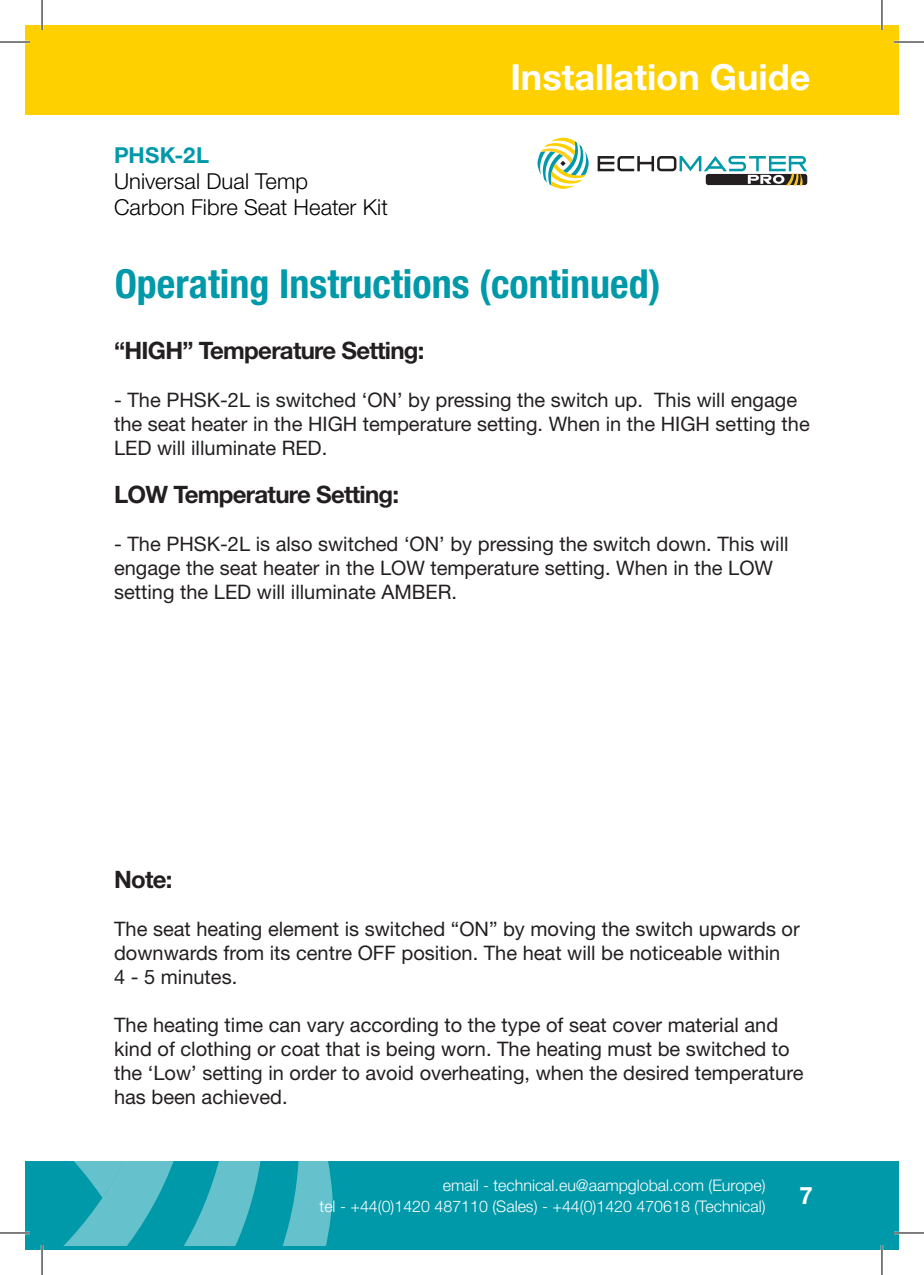
<style>
.page{position:relative;width:924px;height:1275px;background:#fff}
.page>*{position:absolute;margin:0;border:0;box-sizing:border-box;transform-origin:0 0}
.t1{font:700 condensed 40px "Helvetica Neue LT Std";color:#0099a9}
.t2{font:700 36px "Helvetica Neue LT Std";color:#fff}
.t3{font:700 24px "Helvetica Neue LT Std";letter-spacing:-.03em;color:#231f20}
.t4{font:700 24px "Helvetica Neue LT Std";color:#fff}
.t5{font:300 22px/26.4px "Helvetica Neue LT Std";letter-spacing:.005em;color:#000}
.t6{font:700 22px "Helvetica Neue LT Std";letter-spacing:.01em;color:#0099a9}
.t7{font:20px/24px "Helvetica Neue LT Std";color:#231f20}
.t8{font:300 16px/21.6px "Helvetica Neue LT Std";color:#fff;text-align:right}
</style>
<div class="page">
<div style="left:25px;top:1161px;width:873px;height:89px;background:#0099a9"></div>
<div style="left:25px;top:25px;width:873px;height:89px;background:#ffd000"></div>
<svg style="left:537px;top:138px;width:51px;height:51px"></svg>
<svg style="left:704px;top:173px;width:103px;height:13px"></svg>
<svg style="left:597px;top:156px;width:209px;height:29px"></svg>
<svg style="left:25px;top:1161px;width:307px;height:84px"></svg>
<hr style="left:0;top:41px;width:30px;height:2px;background:#fff">
<hr style="left:893px;top:41px;width:30px;height:2px;background:#fff">
<hr style="left:0;top:1231px;width:30px;height:3px;background:#fff">
<hr style="left:893px;top:1231px;width:30px;height:3px;background:#fff">
<hr style="left:41px;top:0;width:2px;height:30px;background:#fff">
<hr style="left:41px;top:1245px;width:2px;height:30px;background:#fff">
<hr style="left:880px;top:0;width:2px;height:30px;background:#fff">
<hr style="left:880px;top:1245px;width:2px;height:30px;background:#fff">
<hr style="left:0;top:42px;width:30px;height:1px;background:#000">
<hr style="left:893px;top:42px;width:30px;height:1px;background:#000">
<hr style="left:0;top:1232px;width:30px;height:1px;background:#000">
<hr style="left:893px;top:1232px;width:30px;height:1px;background:#000">
<hr style="left:42px;top:0;width:1px;height:30px;background:#000">
<hr style="left:42px;top:1245px;width:1px;height:30px;background:#000">
<hr style="left:881px;top:0;width:1px;height:30px;background:#000">
<hr style="left:881px;top:1245px;width:1px;height:30px;background:#000">
<p class="t6" style="left:114px;top:141px;width:96px">PHSK-2L</p>
<p class="t5" style="left:114px;top:168px;width:275px">Universal Dual Temp<br>Carbon Fibre Seat Heater Kit</p>
<h2 class="t2" style="left:510px;top:55px;width:301px">Installation Guide</h2>
<p class="t1" style="left:115px;top:259px;width:547px">Operating Instructions (continued)</p>
<p class="t3" style="left:114px;top:336px;width:312px">“HIGH” Temperature Setting:</p>
<p class="t7" style="left:114px;top:388px;width:696px">- The PHSK-2L is switched ‘ON’ by pressing the switch up. This will engage the seat heater in the HIGH temperature setting. When in the HIGH setting the<br>LED will illuminate RED.</p>
<p class="t3" style="left:114px;top:480px;width:286px">LOW Temperature Setting:</p>
<p class="t7" style="left:114px;top:532px;width:675px">- The PHSK-2L is also switched ‘ON’ by pressing the switch down. This will engage the seat heater in the LOW temperature setting. When in the LOW setting the LED will illuminate AMBER.</p>
<p class="t3" style="left:114px;top:864px;width:60px">Note:</p>
<p class="t7" style="left:114px;top:916px;width:686px">The seat heating element is switched “ON” by moving the switch upwards or downwards from its centre OFF position. The heat will be noticeable within<br>4 - 5 minutes.</p>
<p class="t7" style="left:114px;top:1012px;width:690px">The heating time can vary according to the type of seat cover material and kind of clothing or coat that is being worn. The heating must be switched to the ‘Low’ setting in order to avoid overheating, when the desired temperature has been achieved.</p>
<p class="t8" style="left:319px;top:1173px;width:447px">email - technical.eu@aampglobal.com (Europe)<br>tel - +44(0)1420 487110 (Sales) - +44(0)1420 470618 (Technical)</p>
<p class="t4" style="left:799px;top:1180px;width:15px">7</p>
</div>
